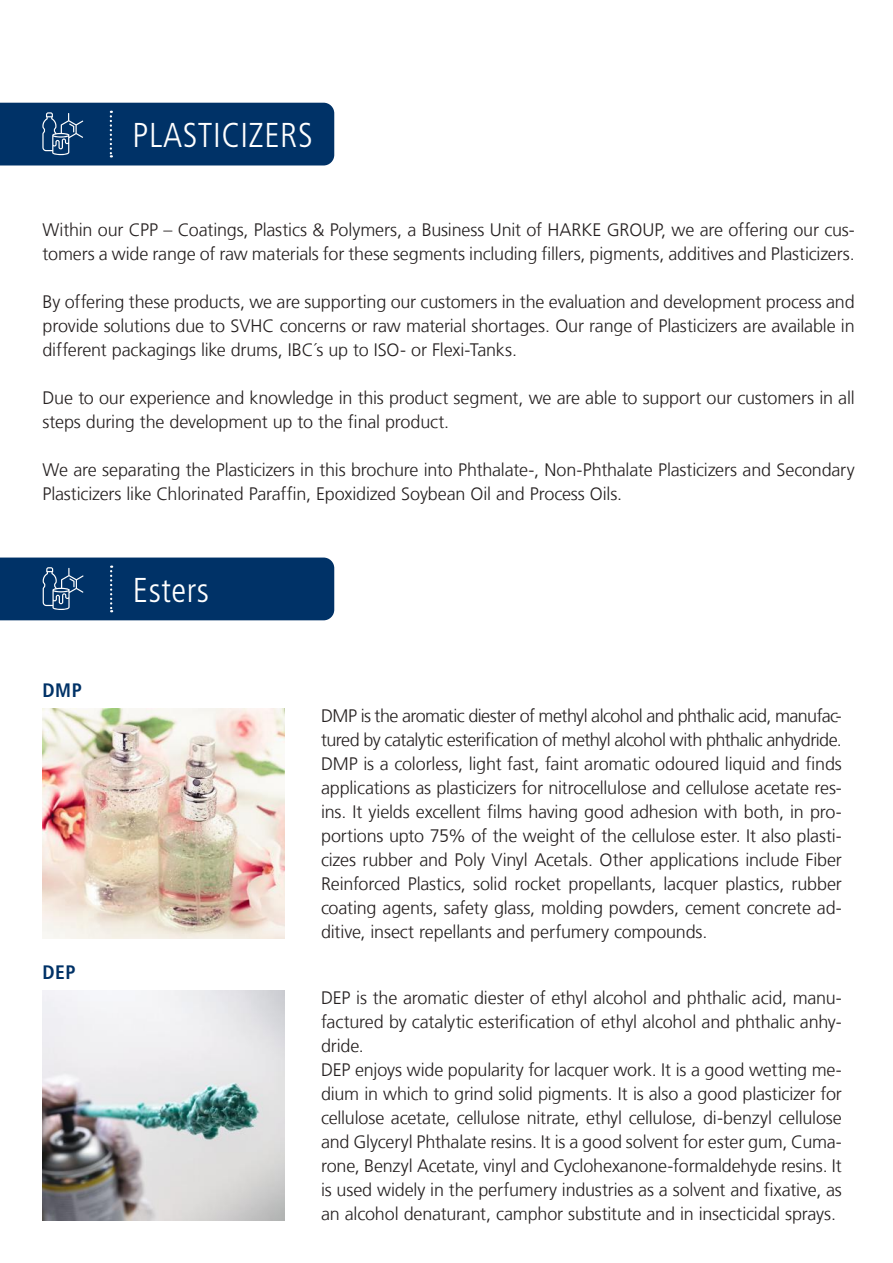
<style>
.page{position:relative;width:893px;height:1263px;background:#fff}
.page>*{position:absolute;margin:0;border:0;box-sizing:border-box;transform-origin:0 0}
.t1{font:300 condensed 34.5px "Frutiger LT Pro";letter-spacing:.015em;color:#fff}
.t2{font:700 condensed 19.5px "Frutiger LT Pro";letter-spacing:.025em;color:#003267}
.t3{font:300 18px/24px "Frutiger LT";letter-spacing:-.01em;color:#241f1f}
</style>
<div class="page">
<div style="left:0;top:103px;width:334px;height:62px;background:#003267"></div>
<div style="left:0;top:557px;width:334px;height:63px;background:#003267"></div>
<img style="left:43px;top:991px;width:242px;height:229px">
<img style="left:43px;top:709px;width:242px;height:229px">
<h1 class="t1" style="left:133px;top:115px;width:182px">PLASTICIZERS</h1>
<p class="t3" style="left:43px;top:218px;width:814px">Within our CPP – Coatings, Plastics &amp; Polymers, a Business Unit of HARKE GROUP, we are offering our cus&shy;tomers a wide range of raw materials for these segments including fillers, pigments, additives and Plasticizers.</p>
<p class="t3" style="left:43px;top:290px;width:814px;text-align:justify">By offering these products, we are supporting our customers in the evaluation and development process and provide solutions due to SVHC concerns or raw material shortages. Our range of Plasticizers are available in different packagings like drums, IBC´s up to ISO- or Flexi-Tanks.</p>
<p class="t3" style="left:43px;top:386px;width:814px">Due to our experience and knowledge in this product segment, we are able to support our customers in all steps during the development up to the final product.</p>
<p class="t3" style="left:43px;top:458px;width:814px">We are separating the Plasticizers in this brochure into Phthalate-, Non-Phthalate Plasticizers and Secondary<br>Plasticizers like Chlorinated Paraffin, Epoxidized Soybean Oil and Process Oils.</p>
<p class="t2" style="left:43px;top:678px;width:41px">DMP</p>
<h1 class="t1" style="left:133px;top:570px;width:78px">Esters</h1>
<p class="t2" style="left:43px;top:960px;width:35px">DEP</p>
<p class="t3" style="left:321px;top:704px;width:522px;text-align:justify">DMP is the aromatic diester of methyl alcohol and phthalic acid, manufac&shy;tured by catalytic esterification of methyl alcohol with phthalic anhydride.<br>DMP is a colorless, light fast, faint aromatic odoured liquid and finds applications as plasticizers for nitrocellulose and cellulose acetate res&shy;ins. It yields excellent films having good adhesion with both, in pro&shy;portions upto 75% of the weight of the cellulose ester. It also plasti&shy;cizes rubber and Poly Vinyl Acetals. Other applications include Fiber Reinforced Plastics, solid rocket propellants, lacquer plastics, rubber coating agents, safety glass, molding powders, cement concrete ad&shy;ditive, insect repellants and perfumery compounds.</p>
<p class="t3" style="left:321px;top:986px;width:522px">DEP is the aromatic diester of ethyl alcohol and phthalic acid, manu&shy;factured by catalytic esterification of ethyl alcohol and phthalic anhy&shy;dride.<br>DEP enjoys wide popularity for lacquer work. It is a good wetting me&shy;dium in which to grind solid pigments. It is also a good plasticizer for cellulose acetate, cellulose nitrate, ethyl cellulose, di-benzyl cellulose and Glyceryl Phthalate resins. It is a good solvent for ester gum, Cuma&shy;rone, Benzyl Acetate, vinyl and Cyclohexanone-formaldehyde resins. It is used widely in the perfumery industries as a solvent and fixative, as an alcohol denaturant, camphor substitute and in insecticidal sprays.</p>
</div>
